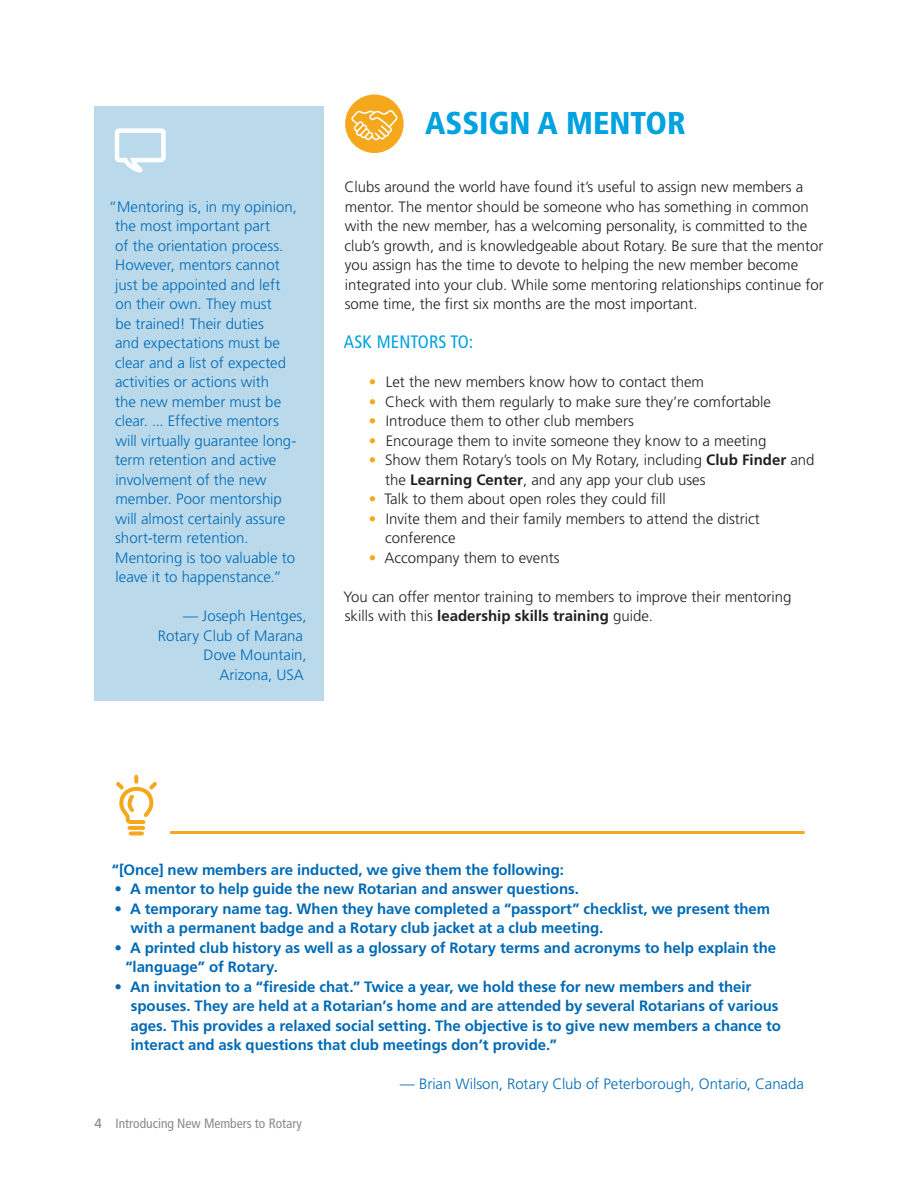
<style>
.page{position:relative;width:918px;height:1188px;background:#fff}
.page>*{position:absolute;margin:0;border:0;box-sizing:border-box;transform-origin:0 0}
.t1{font:900 condensed 31.5px "Frutiger LT Std";color:#00a2e0}
.t2{font:condensed 18px "Frutiger LT Std";letter-spacing:.01em;color:#00a2e0}
.t3{font:300 15px/19.5px "Frutiger LT Std";color:#231f20}
.t4{font:700 15px/19.5px "Frutiger LT Std";letter-spacing:-.005em;color:#016ab6}
.t5{font:300 15px/19.5px "Frutiger LT Std";color:#016ab6}
.t6{font:condensed 13.5px "Frutiger LT Std";color:#8b8a8e}
.s1{color:#f5a81c}
.s2{font-weight:700}
.s3{font-stretch:normal}
</style>
<div class="page">
<div style="left:94px;top:106px;width:230px;height:594px;background:#badaec"></div>
<svg style="left:115px;top:128px;width:51px;height:45px"></svg>
<div style="left:345px;top:94px;width:59px;height:59px;background:#f5a81c;border-radius:50%"></div>
<hr style="left:170px;top:831px;width:635px;height:3px;background:#f5a81c">
<svg style="left:116px;top:775px;width:41px;height:60px"></svg>
<svg style="left:351px;top:110px;width:46px;height:30px"></svg>
<p class="t5" style="left:115px;top:197px;width:183px;text-indent:-6px">“Mentoring is, in my opinion, the most important part<br>of the orientation process.<br>However, mentors cannot just be appointed and left on their own. They must<br>be trained! Their duties<br>and expectations must be clear and a list of expected activities or actions with<br>the new member must be clear. ... Effective mentors will virtually guarantee long&shy;term retention and active involvement of the new member. Poor mentorship will almost certainly assure short-term retention.<br>Mentoring is too valuable to leave it to happenstance.”</p>
<p class="t5" style="left:158px;top:606px;width:150px;text-align:right">— Joseph Hentges,<br>Rotary Club of Marana<br>Dove Mountain,<br>Arizona, USA</p>
<h1 class="t1" style="left:425px;top:104px;width:262px">ASSIGN A MENTOR</h1>
<p class="t3" style="left:344px;top:177px;width:481px">Clubs around the world have found it’s useful to assign new members a mentor. The mentor should be someone who has something in common with the new member, has a welcoming personality, is committed to the club’s growth, and is knowledgeable about Rotary. Be sure that the mentor you assign has the time to devote to helping the new member become integrated into your club. While some mentoring relationships continue for some time, the first six months are the most important.</p>
<p class="t2" style="left:344px;top:331px;width:131px">ASK MENTORS TO:</p>
<p class="t3" style="left:369px;top:372px;width:337px"><span class="s1">•</span> Let the new members know how to contact them</p>
<p class="t3" style="left:369px;top:392px;width:404px"><span class="s1">•</span> Check with them regularly to make sure they’re comfortable</p>
<p class="t3" style="left:369px;top:411px;width:267px"><span class="s1">•</span> Introduce them to other club members</p>
<p class="t3" style="left:369px;top:431px;width:399px"><span class="s1">•</span> Encourage them to invite someone they know to a meeting</p>
<p class="t3" style="left:385px;top:450px;width:431px;text-indent:-17px"><span class="s1">•</span> Show them Rotary’s tools on My Rotary, including <span class="s2">Club Finder</span> and the <span class="s2">Learning Center</span>, and any app your club uses</p>
<p class="t3" style="left:369px;top:489px;width:299px"><span class="s1">•</span> Talk to them about open roles they could fill</p>
<p class="t3" style="left:385px;top:509px;width:376px;text-indent:-16px"><span class="s1">•</span> Invite them and their family members to attend the district conference</p>
<p class="t3" style="left:369px;top:548px;width:192px"><span class="s1">•</span> Accompany them to events</p>
<p class="t3" style="left:343px;top:587px;width:450px">You can offer mentor training to members to improve their mentoring skills with this <span class="s2">leadership skills training</span> guide.</p>
<p class="t4" style="left:112px;top:860px;width:454px">“[Once] new members are inducted, we give them the following:</p>
<p class="t4" style="left:115px;top:879px;width:466px">• A mentor to help guide the new Rotarian and answer questions.</p>
<p class="t4" style="left:131px;top:899px;width:641px;text-indent:-16px">• A temporary name tag. When they have completed a “passport” checklist, we present them with a permanent badge and a Rotary club jacket at a club meeting.</p>
<p class="t4" style="left:126px;top:938px;width:652px;text-indent:-11px">• A printed club history as well as a glossary of Rotary terms and acronyms to help explain the “language” of Rotary.</p>
<p class="t4" style="left:130px;top:977px;width:652px;text-indent:-16px">• An invitation to a “fireside chat.” Twice a year, we hold these for new members and their spouses. They are held at a Rotarian’s home and are attended by several Rotarians of various ages. This provides a relaxed social setting. The objective is to give new members a chance to interact and ask questions that club meetings don’t provide.”</p>
<p class="t5" style="left:400px;top:1074px;width:405px">— Brian Wilson, Rotary Club of Peterborough, Ontario, Canada</p>
<p class="t6" style="left:94px;top:1115px;width:209px"><span class="s3">4</span> Introducing New Members to Rotary</p>
</div>
